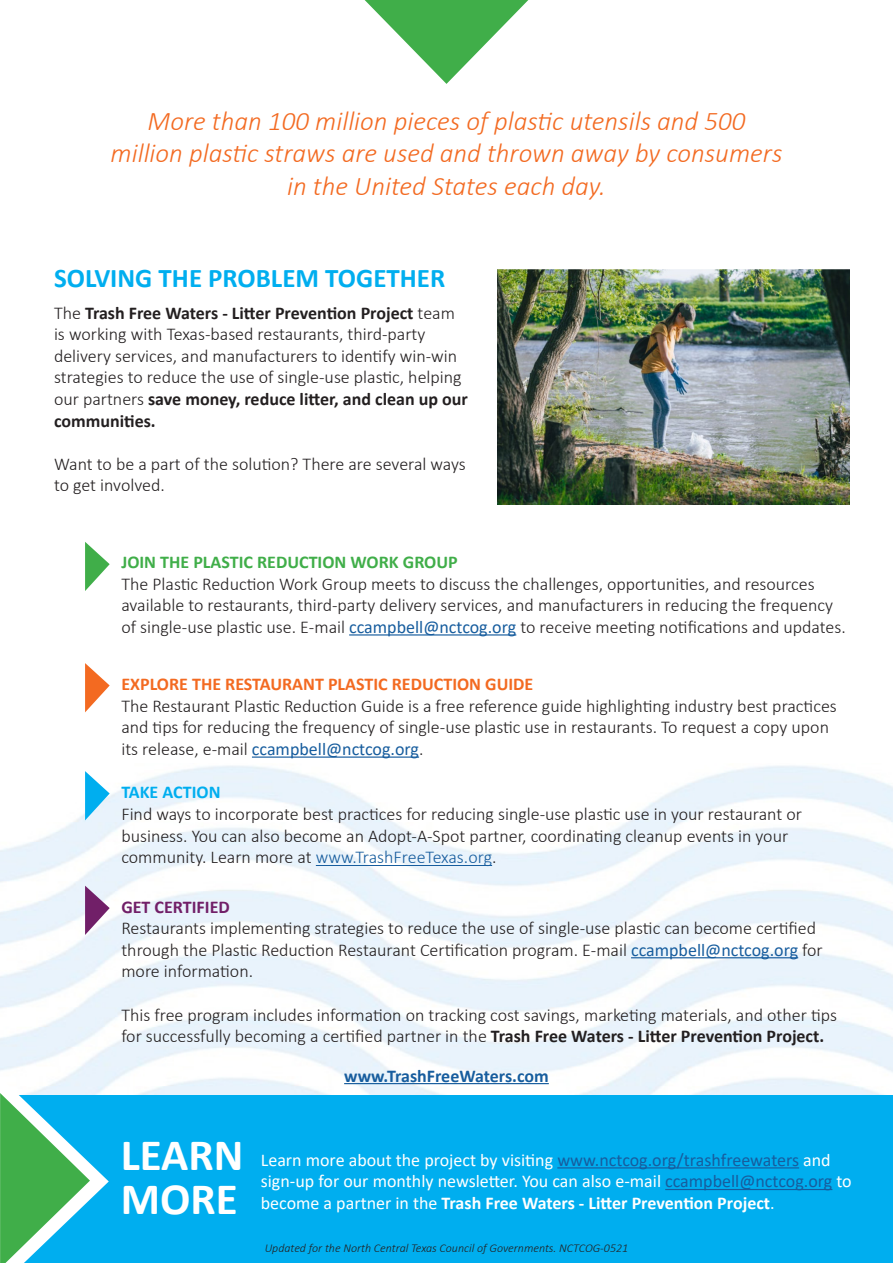
<style>
.page{position:relative;width:893px;height:1263px;background:#fff}
.page>*{position:absolute;margin:0;border:0;box-sizing:border-box;transform-origin:0 0}
.t1{font:700 45px/43.5px "Calibri";color:#fff}
.t2{font:italic 300 27px/32.4px "Calibri";color:#f36a21;text-align:center}
.t3{font:700 27px "Calibri";color:#00aeef}
.t4{font:300 18px/21.6px "Calibri";color:#231f20}
.t5{font:18px/21.6px "Calibri";color:#fff}
.t6{font:700 18px "Calibri";color:#f36a21}
.t7{font:700 18px "Calibri";color:#40ae49}
.t8{font:700 18px "Calibri";color:#175d9e}
.t9{font:700 18px "Calibri";color:#711f68}
.t10{font:700 18px "Calibri";color:#00aeef}
.t11{font:italic 300 12px "Calibri";color:#231f20}
.s1{font-weight:700}
.s2{font-weight:400;color:#175d9e}
.s3{color:#175d9e}
</style>
<div class="page">
<div style="left:0;top:1096px;width:893px;height:167px;background:#00aeef"></div>
<img style="left:497px;top:270px;width:352px;height:234px">
<hr style="left:349px;top:634px;width:167px;height:1px;background:#175d9e">
<hr style="left:252px;top:756px;width:167px;height:2px;background:#175d9e">
<hr style="left:316px;top:865px;width:176px;height:1px;background:#175d9e">
<hr style="left:631px;top:957px;width:167px;height:1px;background:#175d9e">
<hr style="left:557px;top:1167px;width:242px;height:1px;background:#175d9e">
<hr style="left:665px;top:1189px;width:167px;height:1px;background:#175d9e">
<svg style="left:85px;top:542px;width:25px;height:49px"></svg>
<svg style="left:85px;top:663px;width:25px;height:49px"></svg>
<svg style="left:85px;top:771px;width:25px;height:49px"></svg>
<svg style="left:85px;top:886px;width:25px;height:49px"></svg>
<svg style="left:0;top:1077px;width:109px;height:186px"></svg>
<svg style="left:365px;top:0;width:163px;height:84px"></svg>
<hr style="left:344px;top:1083px;width:205px;height:1px;background:#175d9e">
<p class="t2" style="left:111px;top:104px;width:673px">More than 100 million pieces of plastic utensils and 500 million plastic straws are used and thrown away by consumers in the United States each day.</p>
<p class="t3" style="left:54px;top:259px;width:393px">SOLVING THE PROBLEM TOGETHER</p>
<p class="t4" style="left:54px;top:302px;width:415px">The <span class="s1">Trash Free Waters - Litter Prevention Project</span> team is working with Texas-based restaurants, third-party delivery services, and manufacturers to identify win-win strategies to reduce the use of single-use plastic, helping our partners <span class="s1">save money, reduce litter, and clean up our communities.</span></p>
<p class="t4" style="left:54px;top:453px;width:413px">Want to be a part of the solution? There are several ways to get involved.</p>
<p class="t7" style="left:121px;top:549px;width:338px">JOIN THE PLASTIC REDUCTION WORK GROUP</p>
<p class="t4" style="left:121px;top:573px;width:726px">The Plastic Reduction Work Group meets to discuss the challenges, opportunities, and resources available to restaurants, third-party delivery services, and manufacturers in reducing the frequency of single-use plastic use. E-mail <span class="s2">ccampbell@nctcog.org</span> to receive meeting notifications and updates.</p>
<p class="t6" style="left:121px;top:671px;width:413px">EXPLORE THE RESTAURANT PLASTIC REDUCTION GUIDE</p>
<p class="t4" style="left:121px;top:695px;width:717px">The Restaurant Plastic Reduction Guide is a free reference guide highlighting industry best practices and tips for reducing the frequency of single-use plastic use in restaurants. To request a copy upon its release, e-mail <span class="s2">ccampbell@nctcog.org</span>.</p>
<p class="t10" style="left:121px;top:780px;width:101px">TAKE ACTION</p>
<p class="t4" style="left:121px;top:803px;width:682px">Find ways to incorporate best practices for reducing single-use plastic use in your restaurant or business. You can also become an Adopt-A-Spot partner, coordinating cleanup events in your community. Learn more at <span class="s3">www.TrashFreeTexas.org</span>.</p>
<p class="t9" style="left:121px;top:894px;width:110px">GET CERTIFIED</p>
<p class="t4" style="left:121px;top:917px;width:703px">Restaurants implementing strategies to reduce the use of single-use plastic can become certified through the Plastic Reduction Restaurant Certification program. E-mail <span class="s2">ccampbell@nctcog.org</span> for more information.</p>
<p class="t4" style="left:121px;top:1003px;width:717px">This free program includes information on tracking cost savings, marketing materials, and other tips for successfully becoming a certified partner in the <span class="s1">Trash Free Waters - Litter Prevention Project.</span></p>
<p class="t8" style="left:344px;top:1063px;width:206px">www.TrashFreeWaters.com</p>
<p class="t1" style="left:121px;top:1133px;width:124px">LEARN<br>MORE</p>
<p class="t5" style="left:261px;top:1149px;width:592px">Learn more about the project by visiting <span class="s3">www.nctcog.org/trashfreewaters</span> and sign-up for our monthly newsletter. You can also e-mail <span class="s3">ccampbell@nctcog.org</span> to become a partner in the <span class="s1">Trash Free Waters - Litter Prevention Project</span>.</p>
<p class="t11" style="left:265px;top:1240px;width:365px">Updated for the North Central Texas Council of Governments. NCTCOG-0521</p>
</div>
